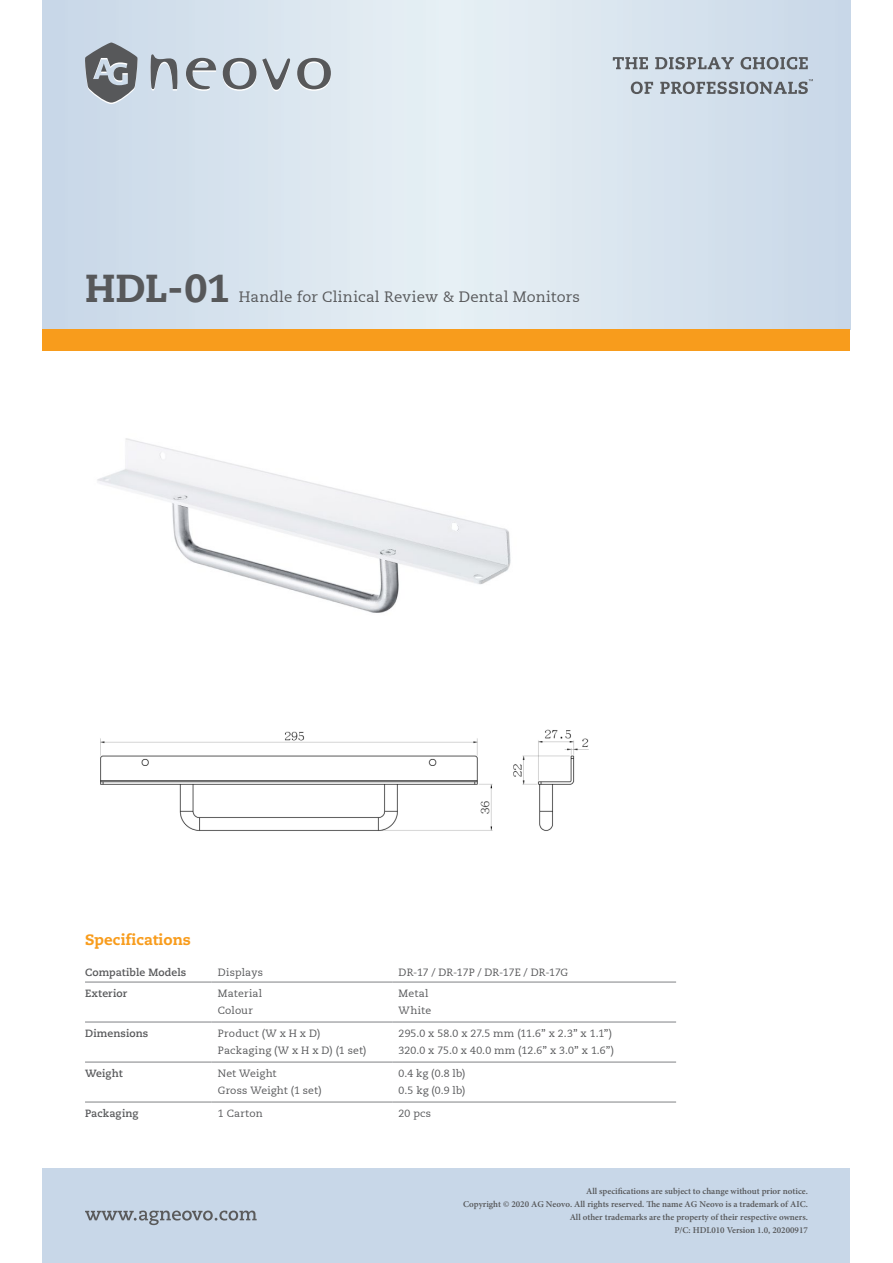
<style>
.page{position:relative;width:893px;height:1263px;background:#fff}
.page>*{position:absolute;margin:0;border:0;box-sizing:border-box;transform-origin:0 0}
.t1{font:800 39px "Caecilia";color:#57585a}
.t2{font:15px "PMN Caecilia 55 Roman";letter-spacing:.015em;color:#57585a}
.t3{font:800 15px "Caecilia";color:#f89c1c}
.t4{font:10.5px "PMN Caecilia 55 Roman";letter-spacing:.015em;color:#57585a}
.t5{font:700 10.5px "Caecilia";letter-spacing:.01em;color:#57585a}
.t6{font:600 9px "Minion Pro";color:#57585a}
</style>
<div class="page">
<div style="left:43px;top:1169px;width:807px;height:94px;background:#c8d7e8"></div>
<svg style="left:85px;top:1210px;width:172px;height:15px"></svg>
<svg style="left:43px;top:0;width:807px;height:330px;background:#d7e3ed"></svg>
<div style="left:43px;top:330px;width:807px;height:21px;background:#f89c1c"></div>
<svg style="left:84px;top:43px;width:247px;height:61px;background:#b5bec6"></svg>
<svg style="left:613px;top:57px;width:35px;height:12px"></svg>
<svg style="left:655px;top:57px;width:79px;height:12px"></svg>
<svg style="left:740px;top:57px;width:68px;height:12px"></svg>
<svg style="left:631px;top:82px;width:22px;height:12px"></svg>
<svg style="left:660px;top:79px;width:153px;height:15px;background:#a2abb4"></svg>
<hr style="left:85px;top:982px;width:127px;height:1px;background:#808285">
<hr style="left:212px;top:982px;width:180px;height:1px;background:#808285">
<hr style="left:392px;top:982px;width:284px;height:1px;background:#808285">
<hr style="left:85px;top:1022px;width:127px;height:1px;background:#808285">
<hr style="left:212px;top:1022px;width:180px;height:1px;background:#808285">
<hr style="left:392px;top:1022px;width:284px;height:1px;background:#808285">
<hr style="left:85px;top:1062px;width:127px;height:1px;background:#808285">
<hr style="left:212px;top:1062px;width:180px;height:1px;background:#808285">
<hr style="left:392px;top:1062px;width:284px;height:1px;background:#808285">
<hr style="left:85px;top:1102px;width:127px;height:1px;background:#808285">
<hr style="left:212px;top:1102px;width:180px;height:1px;background:#808285">
<hr style="left:392px;top:1102px;width:284px;height:1px;background:#808285">
<img style="left:100px;top:729px;width:489px;height:102px">
<img style="left:97px;top:438px;width:414px;height:175px">
<p class="t1" style="left:85px;top:264px;width:147px">HDL-01</p>
<p class="t2" style="left:239px;top:288px;width:343px">Handle for Clinical Review &amp; Dental Monitors</p>
<p class="t3" style="left:85px;top:931px;width:107px">Specifications</p>
<p class="t5" style="left:85px;top:966px;width:103px">Compatible Models</p>
<p class="t4" style="left:218px;top:966px;width:47px">Displays</p>
<p class="t4" style="left:399px;top:966px;width:171px">DR-17 / DR-17P / DR-17E / DR-17G</p>
<p class="t5" style="left:85px;top:987px;width:44px">Exterior</p>
<p class="t4" style="left:218px;top:988px;width:46px">Material</p>
<p class="t4" style="left:218px;top:1004px;width:36px">Colour</p>
<p class="t4" style="left:399px;top:988px;width:31px">Metal</p>
<p class="t4" style="left:399px;top:1004px;width:34px">White</p>
<p class="t5" style="left:85px;top:1027px;width:65px">Dimensions</p>
<p class="t4" style="left:218px;top:1027px;width:104px">Product (W x H x D)</p>
<p class="t4" style="left:218px;top:1044px;width:150px">Packaging (W x H x D) (1 set)</p>
<p class="t5" style="left:85px;top:1067px;width:39px">Weight</p>
<p class="t4" style="left:218px;top:1068px;width:60px">Net Weight</p>
<p class="t4" style="left:218px;top:1084px;width:105px">Gross Weight (1 set)</p>
<p class="t4" style="left:399px;top:1027px;width:215px">295.0 x 58.0 x 27.5 mm (11.6” x 2.3” x 1.1”)</p>
<p class="t4" style="left:399px;top:1044px;width:217px">320.0 x 75.0 x 40.0 mm (12.6” x 3.0” x 1.6”)</p>
<p class="t4" style="left:399px;top:1068px;width:68px">0.4 kg (0.8 lb)</p>
<p class="t4" style="left:399px;top:1084px;width:68px">0.5 kg (0.9 lb)</p>
<p class="t5" style="left:85px;top:1107px;width:55px">Packaging</p>
<p class="t4" style="left:218px;top:1107px;width:46px">1 Carton</p>
<p class="t4" style="left:399px;top:1107px;width:34px">20 pcs</p>
<p class="t6" style="left:586px;top:1185px;width:223px">All specifications are subject to change without prior notice.</p>
<p class="t6" style="left:463px;top:1198px;width:346px">Copyright © 2020 AG Neovo. All rights reserved. The name AG Neovo is a trademark of AIC.</p>
<p class="t6" style="left:570px;top:1211px;width:240px">All other trademarks are the property of their respective owners.</p>
<p class="t6" style="left:674px;top:1223px;width:135px">P/C: HDL010 Version 1.0, 20200917</p>
</div>
